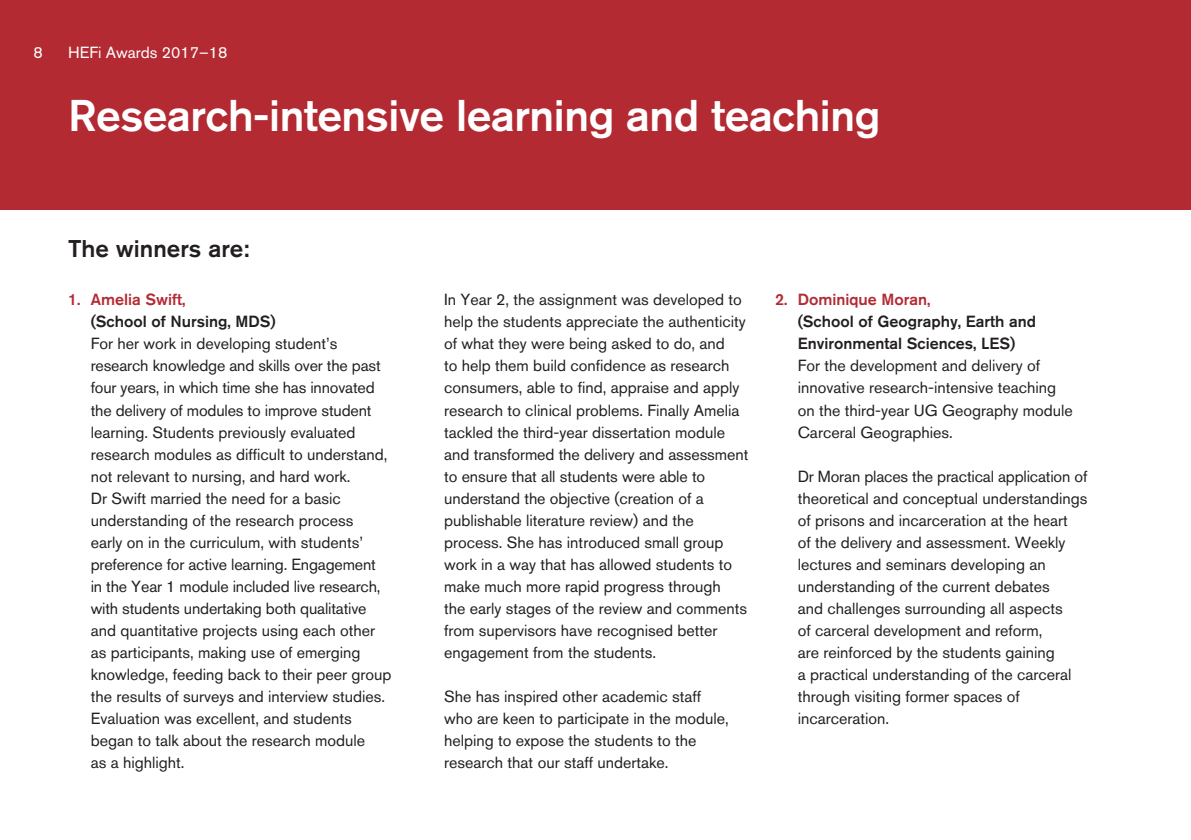
<style>
.page{position:relative;width:1191px;height:840px;background:#fff}
.page>*{position:absolute;margin:0;border:0;box-sizing:border-box;transform-origin:0 0}
.t1{font:500 44px "Akzidenz Grotesk BQ";letter-spacing:-.01em;color:#fff}
.t2{font:500 24px "Akzidenz Grotesk BQ";color:#231f20}
.t3{font:16px/22px "Akzidenz Grotesk BQ";color:#231f20}
.t4{font:500 16px/22px "Akzidenz Grotesk BQ";color:#231f20}
.t5{font:500 16px "Akzidenz Grotesk BQ";color:#b32a33}
.t6{font:16px "Akzidenz Grotesk BQ";color:#fff}
</style>
<div class="page">
<div style="left:0;top:0;width:1191px;height:210px;background:#b32a33"></div>
<p class="t6" style="left:34px;top:43px;width:11px">8</p>
<p class="t6" style="left:68px;top:43px;width:161px">HEFi Awards 2017–18</p>
<h1 class="t1" style="left:68px;top:88px;width:814px">Research-intensive learning and teaching</h1>
<h2 class="t2" style="left:68px;top:234px;width:183px">The winners are:</h2>
<p class="t5" style="left:68px;top:290px;width:119px">1. Amelia Swift,</p>
<p class="t4" style="left:91px;top:310px;width:186px">(School of Nursing, MDS)</p>
<p class="t3" style="left:91px;top:332px;width:302px">For her work in developing student’s research knowledge and skills over the past four years, in which time she has innovated the delivery of modules to improve student learning. Students previously evaluated research modules as difficult to understand, not relevant to nursing, and hard work.<br>Dr Swift married the need for a basic understanding of the research process<br>early on in the curriculum, with students’ preference for active learning. Engagement<br>in the Year 1 module included live research, with students undertaking both qualitative and quantitative projects using each other as participants, making use of emerging knowledge, feeding back to their peer group the results of surveys and interview studies.<br>Evaluation was excellent, and students began to talk about the research module<br>as a highlight.</p>
<p class="t3" style="left:444px;top:288px;width:305px">In Year 2, the assignment was developed to help the students appreciate the authenticity of what they were being asked to do, and<br>to help them build confidence as research consumers, able to find, appraise and apply research to clinical problems. Finally Amelia tackled the third-year dissertation module and transformed the delivery and assessment to ensure that all students were able to understand the objective (creation of a publishable literature review) and the process. She has introduced small group work in a way that has allowed students to make much more rapid progress through<br>the early stages of the review and comments from supervisors have recognised better engagement from the students.</p>
<p class="t3" style="left:444px;top:684px;width:286px">She has inspired other academic staff who are keen to participate in the module, helping to expose the students to the research that our staff undertake.</p>
<p class="t5" style="left:775px;top:290px;width:157px">2. Dominique Moran,</p>
<p class="t4" style="left:797px;top:310px;width:240px">(School of Geography, Earth and<br>Environmental Sciences, LES)</p>
<p class="t3" style="left:797px;top:354px;width:276px">For the development and delivery of innovative research-intensive teaching on the third-year UG Geography module Carceral Geographies.</p>
<p class="t3" style="left:797px;top:464px;width:291px">Dr Moran places the practical application of theoretical and conceptual understandings of prisons and incarceration at the heart<br>of the delivery and assessment. Weekly lectures and seminars developing an understanding of the current debates<br>and challenges surrounding all aspects<br>of carceral development and reform,<br>are reinforced by the students gaining<br>a practical understanding of the carceral through visiting former spaces of incarceration.</p>
</div>
